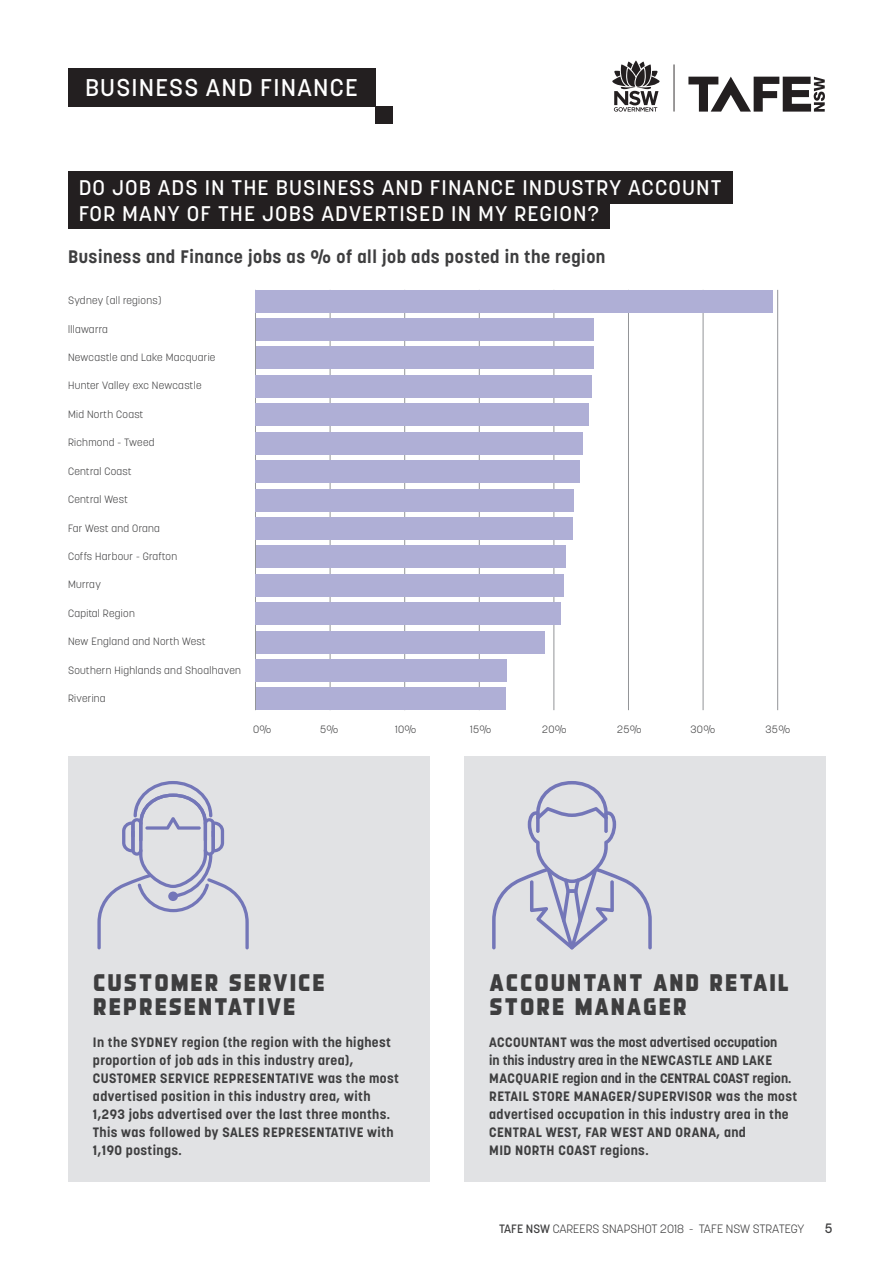
<style>
.page{position:relative;width:893px;height:1263px;background:#fff}
.page>*{position:absolute;margin:0;border:0;box-sizing:border-box;transform-origin:0 0}
.Subhead_pg_6{font:24px/24px "Detroit 05 Base";letter-spacing:.05em;color:#3e3e3f}
.t1{font:500 24px "Korolev";letter-spacing:.05em;color:#fff}
.t2{font:500 21px "Korolev";letter-spacing:.05em;color:#fff}
.Figure_subhead{font:700 18px "Korolev";letter-spacing:.03em;color:#3e3e3f}
.Col_2_text{font:700 13.5px/18px "Korolev";letter-spacing:.03em;color:#3e3e3f}
.Body_text{font:700 13.5px/18px "Korolev";letter-spacing:.03em;color:#3e3e3f}
.Col_2_text-2{font:700 13.5px/18px "Korolev";color:#3e3e3f}
.t3{font:500 13.5px "Korolev";color:#3e3e3f}
.t4{font:300 12px "Korolev";color:#3e3e3f}
.t5{font:300 10.5px "Korolev";letter-spacing:.03em;color:#3e3e3f}
.s1{font-weight:500}
</style>
<div class="page">
<div style="left:68px;top:756px;width:361px;height:426px;background:#e1e2e4"></div>
<div style="left:464px;top:756px;width:362px;height:426px;background:#e1e2e4"></div>
<div style="left:68px;top:68px;width:307px;height:38px;background:#231f20"></div>
<div style="left:375px;top:106px;width:17px;height:17px;background:#231f20"></div>
<svg style="left:688px;top:77px;width:137px;height:35px"></svg>
<hr style="left:674px;top:64px;width:1px;height:48px;background:#231f20">
<svg style="left:612px;top:61px;width:48px;height:51px"></svg>
<svg style="left:97px;top:781px;width:152px;height:168px"></svg>
<div style="left:168px;top:891px;width:10px;height:10px;background:#7376b8;border-radius:50%"></div>
<svg style="left:492px;top:781px;width:160px;height:168px"></svg>
<hr style="left:255px;top:290px;width:1px;height:420px;background:#939598">
<hr style="left:777px;top:290px;width:1px;height:420px;background:#939598">
<hr style="left:703px;top:290px;width:1px;height:420px;background:#939598">
<hr style="left:628px;top:290px;width:1px;height:420px;background:#939598">
<hr style="left:554px;top:290px;width:1px;height:420px;background:#939598">
<hr style="left:479px;top:290px;width:1px;height:420px;background:#939598">
<hr style="left:404px;top:290px;width:1px;height:420px;background:#939598">
<hr style="left:330px;top:290px;width:1px;height:420px;background:#939598">
<div style="left:68px;top:171px;width:664px;height:33px;background:#231f20"></div>
<div style="left:68px;top:196px;width:542px;height:33px;background:#231f20"></div>
<div style="left:256px;top:290px;width:517px;height:22px;background:#afafd6"></div>
<div style="left:256px;top:318px;width:338px;height:23px;background:#afafd6"></div>
<div style="left:256px;top:347px;width:338px;height:22px;background:#afafd6"></div>
<div style="left:256px;top:375px;width:336px;height:23px;background:#afafd6"></div>
<div style="left:256px;top:403px;width:333px;height:23px;background:#afafd6"></div>
<div style="left:256px;top:432px;width:327px;height:22px;background:#afafd6"></div>
<div style="left:256px;top:460px;width:324px;height:23px;background:#afafd6"></div>
<div style="left:256px;top:489px;width:318px;height:22px;background:#afafd6"></div>
<div style="left:256px;top:517px;width:317px;height:23px;background:#afafd6"></div>
<div style="left:256px;top:546px;width:309px;height:22px;background:#afafd6"></div>
<div style="left:256px;top:574px;width:308px;height:22px;background:#afafd6"></div>
<div style="left:256px;top:602px;width:305px;height:23px;background:#afafd6"></div>
<div style="left:256px;top:631px;width:288px;height:22px;background:#afafd6"></div>
<div style="left:256px;top:659px;width:251px;height:23px;background:#afafd6"></div>
<div style="left:256px;top:688px;width:250px;height:22px;background:#afafd6"></div>
<p class="t1" style="left:85px;top:73px;width:274px">BUSINESS AND FINANCE</p>
<p class="t2" style="left:79px;top:174px;width:644px">DO JOB ADS IN THE BUSINESS AND FINANCE INDUSTRY ACCOUNT</p>
<p class="t2" style="left:79px;top:200px;width:522px">FOR MANY OF THE JOBS ADVERTISED IN MY REGION?</p>
<h2 class="Figure_subhead" style="left:68px;top:245px;width:539px">Business and Finance jobs as % of all job ads posted in the region</h2>
<p class="t5" style="left:68px;top:294px;width:95px">Sydney (all regions)</p>
<p class="t5" style="left:68px;top:322px;width:41px">lllawarra</p>
<p class="t5" style="left:68px;top:351px;width:149px">Newcastle and Lake Macquarie</p>
<p class="t5" style="left:68px;top:379px;width:135px">Hunter Valley exc Newcastle</p>
<p class="t5" style="left:68px;top:407px;width:77px">Mid North Coast</p>
<p class="t5" style="left:68px;top:436px;width:88px">Richmond - Tweed</p>
<p class="t5" style="left:68px;top:464px;width:65px">Central Coast</p>
<p class="t5" style="left:68px;top:493px;width:61px">Central West</p>
<p class="t5" style="left:68px;top:521px;width:93px">Far West and Orana</p>
<p class="t5" style="left:68px;top:550px;width:111px">Coffs Harbour - Grafton</p>
<p class="t5" style="left:68px;top:578px;width:34px">Murray</p>
<p class="t5" style="left:68px;top:606px;width:68px">Capital Region</p>
<p class="t5" style="left:68px;top:635px;width:139px">New England and North West</p>
<p class="t5" style="left:68px;top:663px;width:174px">Southern Highlands and Shoalhaven</p>
<p class="t5" style="left:68px;top:692px;width:39px">Riverina</p>
<p class="t5" style="left:253px;top:723px;width:20px">O%</p>
<p class="t5" style="left:320px;top:723px;width:20px">5%</p>
<p class="t5" style="left:395px;top:723px;width:23px">10%</p>
<p class="t5" style="left:470px;top:723px;width:23px">15%</p>
<p class="t5" style="left:542px;top:723px;width:26px">20%</p>
<p class="t5" style="left:617px;top:723px;width:26px">25%</p>
<p class="t5" style="left:690px;top:723px;width:26px">30%</p>
<p class="t5" style="left:766px;top:723px;width:26px">35%</p>
<h2 class="Subhead_pg_6" style="left:93px;top:971px;width:234px">CUSTOMER SERVICE<br>REPRESENTATIVE</h2>
<p class="Col_2_text" style="left:93px;top:1033px;width:308px">In the SYDNEY region (the region with the highest proportion of job ads in this industry area), CUSTOMER SERVICE REPRESENTATIVE was the most advertised position in this industry area, with 1,293 jobs advertised over the last three months.<br>This was followed by SALES REPRESENTATIVE with 1,190 postings.</p>
<h2 class="Subhead_pg_6" style="left:489px;top:971px;width:302px">ACCOUNTANT AND RETAIL<br>STORE MANAGER</h2>
<p class="Col_2_text-2" style="left:489px;top:1033px;width:304px">ACCOUNTANT was the most advertised occupation<br>in this industry area in the NEWCASTLE AND LAKE<br>MACQUARIE region and in the CENTRAL COAST region.</p>
<p class="Body_text" style="left:489px;top:1087px;width:309px">RETAIL STORE MANAGER/SUPERVISOR was the most advertised occupation in this industry area in the CENTRAL WEST, FAR WEST AND ORANA, and<br>MID NORTH COAST regions.</p>
<p class="t4" style="left:499px;top:1221px;width:307px"><span class="s1">TAFE NSW</span> CAREERS SNAPSHOT 2018 - TAFE NSW STRATEGY</p>
<p class="t3" style="left:825px;top:1219px;width:9px">5</p>
</div>
